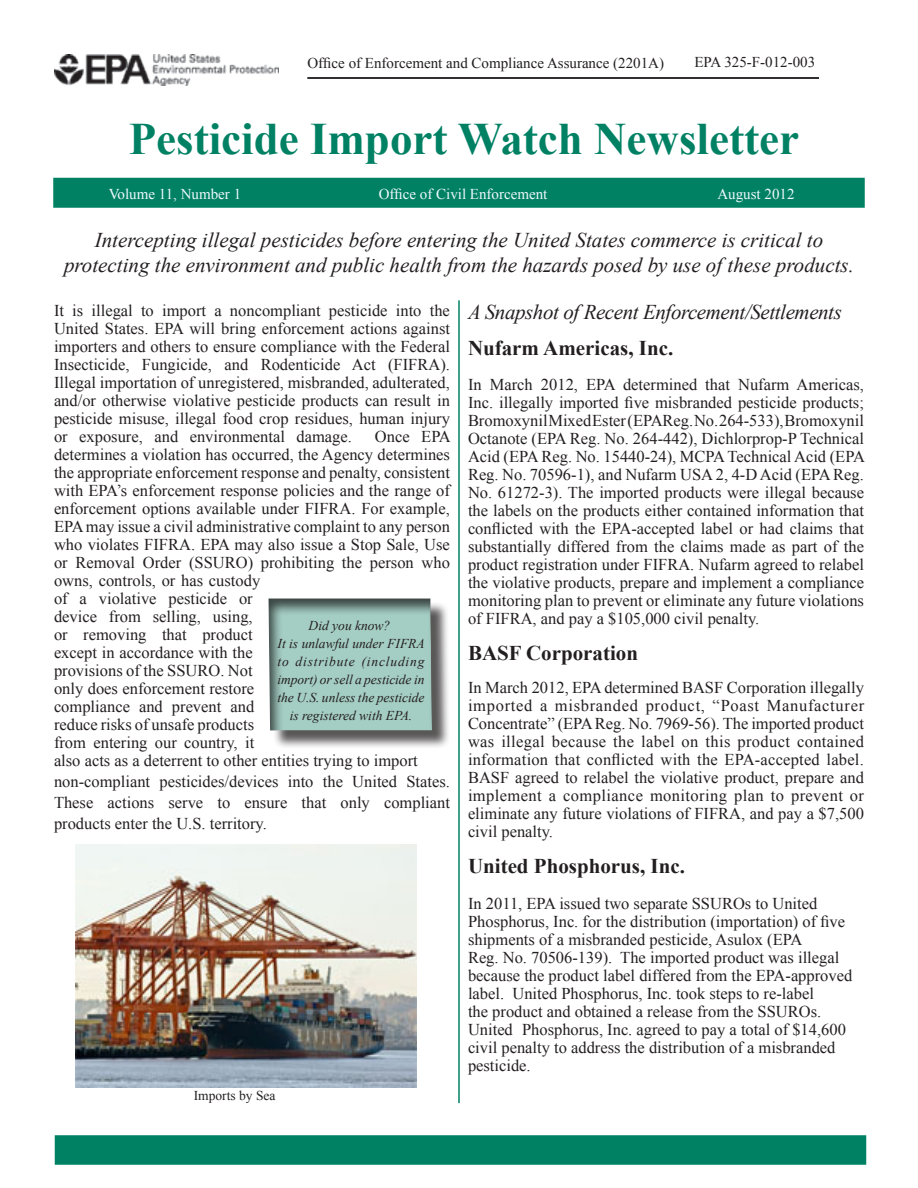
<style>
.page{position:relative;width:918px;height:1188px;background:#fff}
.page>*{position:absolute;margin:0;border:0;box-sizing:border-box;transform-origin:0 0}
.t1{font:700 45px "Times New Roman";color:#008164}
.t2{font:italic 21px/25.2px "Times New Roman";color:#231f20;text-align:center}
.t3{font:italic 21px/36px "Times New Roman";letter-spacing:-.02em;color:#231f20}
.t4{font:700 21px "Times New Roman";color:#231f20}
.t5{font:16.5px/18px "Times New Roman";color:#231f20;text-align:justify}
.t6{font:15px "Times New Roman";color:#231f20}
.t7{font:15px "Times New Roman";color:#f0f9fd}
.t8{font:italic 13.5px/18px "Times New Roman";color:#231f20;text-align:center}
.t9{font:13.5px "Times New Roman";color:#231f20}
.s1{font-weight:700;font-style:normal}
</style>
<div class="page">
<hr style="left:308px;top:77px;width:511px;height:1px;background:#231f20">
<hr style="left:308px;top:78px;width:511px;height:1px;background:#231f20">
<div style="left:54px;top:178px;width:810px;height:29px;background:#008164"></div>
<div style="left:53px;top:178px;width:812px;height:30px;border:2px solid #008164"></div>
<div style="left:55px;top:1135px;width:811px;height:30px;background:#008164;border:2px solid #008164"></div>
<div style="left:271px;top:601px;width:194px;height:154px;background:#231f20;opacity:.75"></div>
<div style="left:266px;top:597px;width:175px;height:134px;background:#231f20;opacity:.75"></div>
<hr style="left:458px;top:300px;width:2px;height:803px;background:#008164">
<img style="left:76px;top:844px;width:340px;height:244px">
<img style="left:54px;top:54px;width:225px;height:32px">
<p class="t6" style="left:308px;top:53px;width:358px">Office of Enforcement and Compliance Assurance (2201A)</p>
<p class="t6" style="left:694px;top:52px;width:122px">EPA 325-F-012-003</p>
<p class="t1" style="left:129px;top:108px;width:672px">Pesticide Import Watch Newsletter</p>
<p class="t7" style="left:109px;top:184px;width:134px">Volume 11, Number 1</p>
<p class="t7" style="left:379px;top:184px;width:170px">Office of Civil Enforcement</p>
<p class="t7" style="left:717px;top:184px;width:79px">August 2012</p>
<p class="t2" style="left:64px;top:227px;width:791px">Intercepting illegal pesticides before entering the United States commerce is critical to protecting the environment and public health from the hazards posed by use of these products.</p>
<p class="t5" style="left:54px;top:301px;width:398px">It is illegal to import a noncompliant pesticide into the United States. EPA will bring enforcement actions against importers and others to ensure compliance with the Federal Insecticide, Fungicide, and Rodenticide Act (FIFRA).<br>Illegal importation of unregistered, misbranded, adulterated, and/or otherwise violative pesticide products can result in pesticide misuse, illegal food crop residues, human injury or exposure, and environmental damage.</p>
<p class="t5" style="left:54px;top:427px;width:398px;text-align:left;text-indent:321px">Once EPA determines a violation has occurred, the Agency determines the appropriate enforcement response and penalty, consistent with EPA’s enforcement response policies and the range of enforcement options available under FIFRA. For example, EPA may issue a civil administrative complaint to any person who violates FIFRA. EPA may also issue a Stop Sale, Use or Removal Order (SSURO) prohibiting the person who owns, controls, or has custody<br>of a violative pesticide or<br>device from selling, using,<br>or removing that product<br>except in accordance with the<br>provisions of the SSURO. Not<br>only does enforcement restore<br>compliance and prevent and<br>reduce risks of unsafe products<br>from entering our country, it<br>also acts as a deterrent to other entities trying to import</p>
<p class="t5" style="left:54px;top:771px;width:398px;line-height:21px">non-compliant pesticides/devices into the United States.<br>These actions serve to ensure that only compliant products enter the U.S. territory.</p>
<p class="t8" style="left:309px;top:616px;width:83px">Did you know?</p>
<p class="t8" style="left:278px;top:634px;width:149px">It is unlawful under FIFRA to distribute (including import) or sell a pesticide in the U.S. unless the pesticide is registered with EPA.</p>
<p class="t9" style="left:194px;top:1086px;width:83px">Imports by Sea</p>
<p class="t3" style="left:468px;top:294px;width:375px">A Snapshot of Recent Enforcement/Settlements<br><span class="s1">Nufarm Americas, Inc.</span></p>
<p class="t5" style="left:468px;top:375px;width:398px">In March 2012, EPA determined that Nufarm Americas, Inc. illegally imported five misbranded pesticide products; Bromoxynil Mixed Ester (EPA Reg. No. 264-533), Bromoxynil Octanote (EPA Reg. No. 264-442), Dichlorprop-P Technical Acid (EPA Reg. No. 15440-24), MCPA Technical Acid (EPA Reg. No. 70596-1), and Nufarm USA 2, 4-D Acid (EPA Reg.<br>No. 61272-3). The imported products were illegal because the labels on the products either contained information that conflicted with the EPA-accepted label or had claims that substantially differed from the claims made as part of the product registration under FIFRA. Nufarm agreed to relabel the violative products, prepare and implement a compliance monitoring plan to prevent or eliminate any future violations of FIFRA, and pay a $105,000 civil penalty.</p>
<p class="t4" style="left:468px;top:638px;width:172px">BASF Corporation</p>
<p class="t5" style="left:468px;top:678px;width:398px">In March 2012, EPA determined BASF Corporation illegally imported a misbranded product, “Poast Manufacturer Concentrate” (EPA Reg. No. 7969-56). The imported product was illegal because the label on this product contained information that conflicted with the EPA-accepted label.<br>BASF agreed to relabel the violative product, prepare and implement a compliance monitoring plan to prevent or eliminate any future violations of FIFRA, and pay a $7,500 civil penalty.</p>
<p class="t4" style="left:468px;top:851px;width:219px">United Phosphorus, Inc.</p>
<p class="t5" style="left:468px;top:894px;width:386px;text-align:left">In 2011, EPA issued two separate SSUROs to United Phosphorus, Inc. for the distribution (importation) of five shipments of a misbranded pesticide, Asulox (EPA<br>Reg. No. 70506-139). The imported product was illegal because the product label differed from the EPA-approved label. United Phosphorus, Inc. took steps to re-label<br>the product and obtained a release from the SSUROs.<br>United Phosphorus, Inc. agreed to pay a total of $14,600 civil penalty to address the distribution of a misbranded pesticide.</p>
</div>
